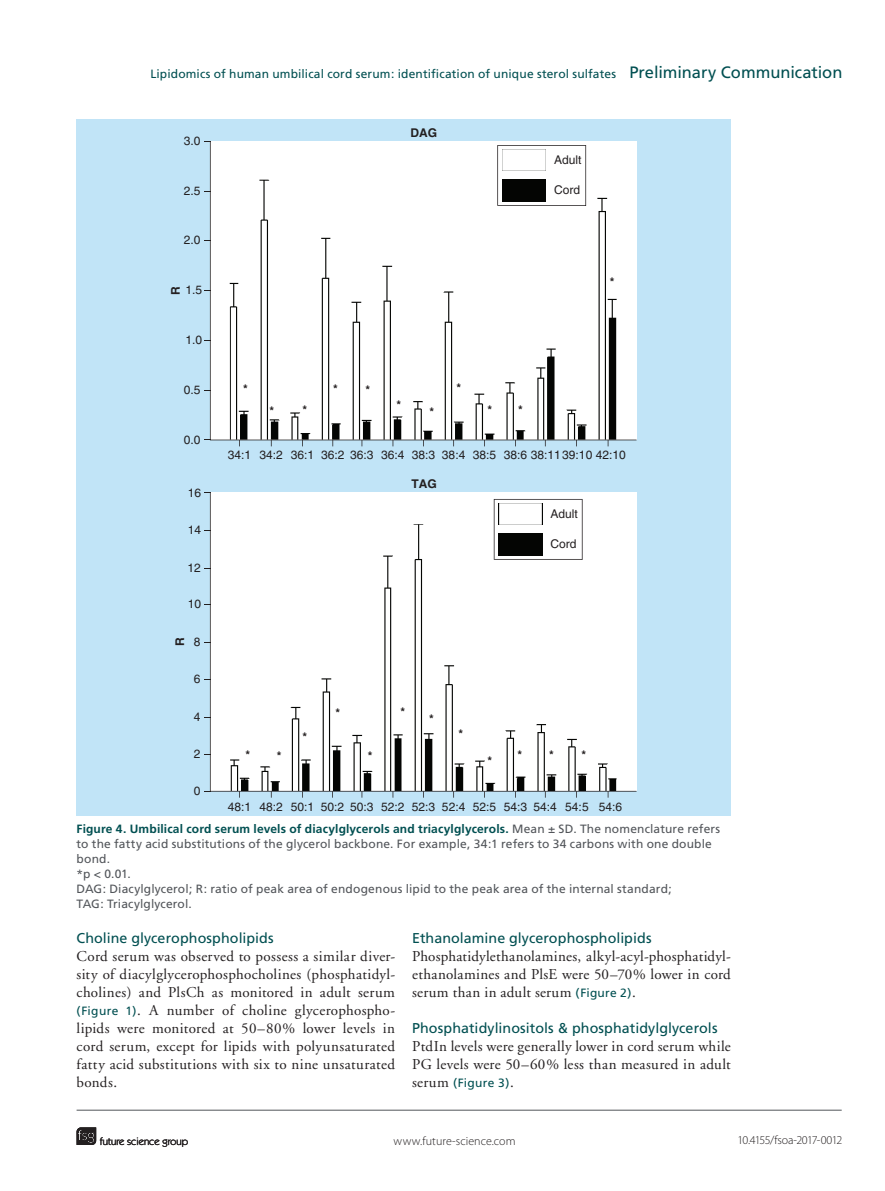
<style>
.page{position:relative;width:885px;height:1191px;background:#fff}
.page>*{position:absolute;margin:0;border:0;box-sizing:border-box;transform-origin:0 0}
.t1{font:15px/18px "Adobe Garamond";letter-spacing:.02em;color:#231f20;text-align:justify}
.t2{font:14.25px "Frutiger";letter-spacing:.005em;color:#004f51}
.t3{font:12px/15px "Frutiger";letter-spacing:.01em;color:#52555a}
.t4{font:12px "Helvetica LT Std";color:#231f20}
.t5{font:12px "Frutiger";letter-spacing:.01em;color:#004f51}
.t6{font:700 12px "Helvetica LT Std";color:#231f20}
.t7{font:300 12px "Myriad Pro";letter-spacing:-.005em;color:#231f20}
.t8{font:300 12px "Myriad Pro";letter-spacing:-.06em;color:#231f20}
.t9{font:10.5px "Itc Kabel";color:#231f20}
.s1{font-size:16.5px}
.s2{font-weight:700;color:#004f51}
.s3{font-family:"Frutiger";font-size:12px;color:#004f51}
.s4{font-family:"Adobe Garamond";font-size:15px;color:#231f20}
</style>
<div class="page">
<hr style="left:77px;top:1109px;width:764px;height:1px;background:#52555a">
<svg style="left:77px;top:1127px;width:19px;height:18px"></svg>
<div style="left:77px;top:119px;width:653px;height:697px;background:#c1e4f7"></div>
<svg style="left:210px;top:141px;width:426px;height:299px;background:#efefef"></svg>
<svg style="left:497px;top:145px;width:89px;height:61px;background:#efefef"></svg>
<img style="left:502px;top:149px;width:43px;height:22px">
<img style="left:502px;top:179px;width:43px;height:23px">
<div style="left:210px;top:492px;width:426px;height:299px;background:#fff"></div>
<svg style="left:493px;top:499px;width:89px;height:61px;background:#ececec"></svg>
<img style="left:498px;top:503px;width:44px;height:22px">
<img style="left:498px;top:533px;width:44px;height:22px">
<p class="t5" style="left:150px;top:67px;width:693px">Lipidomics of human umbilical cord serum: identification of unique sterol sulfates <span class="s1">Preliminary Communication</span></p>
<p class="t4" style="left:184px;top:134px;width:18px">3.0</p>
<p class="t4" style="left:184px;top:184px;width:18px">2.5</p>
<p class="t4" style="left:184px;top:233px;width:18px">2.0</p>
<p class="t4" style="left:185px;top:283px;width:18px">1.5</p>
<p class="t6" style="left:168px;top:295px;width:10px;rotate:-90deg">R</p>
<p class="t4" style="left:185px;top:333px;width:18px">1.0</p>
<p class="t4" style="left:184px;top:383px;width:18px">0.5</p>
<p class="t4" style="left:184px;top:432px;width:18px">0.0</p>
<p class="t4" style="left:188px;top:485px;width:15px">16</p>
<p class="t4" style="left:188px;top:523px;width:15px">14</p>
<p class="t4" style="left:188px;top:560px;width:15px">12</p>
<p class="t4" style="left:188px;top:597px;width:15px">10</p>
<p class="t6" style="left:172px;top:646px;width:10px;rotate:-90deg">R</p>
<p class="t4" style="left:194px;top:635px;width:8px">8</p>
<p class="t4" style="left:194px;top:671px;width:8px">6</p>
<p class="t4" style="left:194px;top:709px;width:8px">4</p>
<p class="t4" style="left:194px;top:746px;width:8px">2</p>
<p class="t4" style="left:194px;top:783px;width:8px">0</p>
<p class="t6" style="left:410px;top:125px;width:28px">DAG</p>
<p class="t4" style="left:554px;top:152px;width:29px">Adult</p>
<p class="t4" style="left:554px;top:183px;width:28px">Cord</p>
<p class="t6" style="left:609px;top:275px;width:6px">*</p>
<p class="t6" style="left:243px;top:381px;width:6px">*</p>
<p class="t6" style="left:269px;top:403px;width:39px">* *</p>
<p class="t6" style="left:333px;top:382px;width:38px">* *</p>
<p class="t6" style="left:396px;top:397px;width:6px">*</p>
<p class="t6" style="left:429px;top:404px;width:6px">*</p>
<p class="t6" style="left:456px;top:381px;width:6px">*</p>
<p class="t6" style="left:487px;top:403px;width:37px">* *</p>
<p class="t4" style="left:228px;top:448px;width:399px">34:1 34:2 36:1 36:2 36:3 36:4 38:3 38:4 38:5 38:6 38:1139:10 42:10</p>
<p class="t6" style="left:411px;top:477px;width:27px">TAG</p>
<p class="t4" style="left:550px;top:506px;width:29px">Adult</p>
<p class="t4" style="left:550px;top:537px;width:28px">Cord</p>
<p class="t6" style="left:245px;top:747px;width:6px">*</p>
<p class="t6" style="left:277px;top:749px;width:6px">*</p>
<p class="t6" style="left:302px;top:729px;width:6px">*</p>
<p class="t6" style="left:335px;top:705px;width:6px">*</p>
<p class="t6" style="left:368px;top:748px;width:6px">*</p>
<p class="t6" style="left:400px;top:705px;width:6px">*</p>
<p class="t6" style="left:429px;top:711px;width:6px">*</p>
<p class="t6" style="left:458px;top:726px;width:6px">*</p>
<p class="t6" style="left:487px;top:753px;width:6px">*</p>
<p class="t6" style="left:517px;top:747px;width:38px">* *</p>
<p class="t6" style="left:581px;top:747px;width:6px">*</p>
<p class="t4" style="left:228px;top:799px;width:396px">48:1 48:2 50:1 50:2 50:3 52:2 52:3 52:4 52:5 54:3 54:4 54:5 54:6</p>
<p class="t3" style="left:77px;top:821px;width:645px"><span class="s2">Figure 4. Umbilical cord serum levels of diacylglycerols and triacylglycerols.</span> Mean ± SD. The nomenclature refers to the fatty acid substitutions of the glycerol backbone. For example, 34:1 refers to 34 carbons with one double bond.<br>*p &lt; 0.01.<br>DAG: Diacylglycerol; R: ratio of peak area of endogenous lipid to the peak area of the internal standard;<br>TAG: Triacylglycerol.</p>
<p class="t2" style="left:77px;top:929px;width:199px">Choline glycerophospholipids</p>
<p class="t1" style="left:77px;top:947px;width:320px">Cord serum was observed to possess a similar diver&shy;sity of diacylglycerophosphocholines (phosphatidyl&shy;cholines) and PlsCh as monitored in adult serum <span class="s3">(Figure 1)</span>. A number of choline glycerophospho&shy;lipids were monitored at 50–80% lower levels in cord serum, except for lipids with polyunsaturated fatty acid substitutions with six to nine unsaturated bonds.</p>
<p class="t2" style="left:412px;top:929px;width:241px">Ethanolamine glycerophospholipids</p>
<p class="t1" style="left:412px;top:947px;width:320px">Phosphatidylethanolamines, alkyl-acyl-phosphatidyl&shy;ethanolamines and PlsE were 50–70% lower in cord serum than in adult serum <span class="s3">(Figure 2)</span>.</p>
<p class="t2" style="left:412px;top:1019px;width:307px">Phosphatidylinositols &amp; phosphatidylglycerols</p>
<p class="t1" style="left:412px;top:1037px;width:320px">PtdIn levels were generally lower in cord serum while<br>PG levels were 50–60% less than measured in adult</p>
<p class="t5" style="left:412px;top:1075px;width:103px"><span class="s4">serum</span> (Figure 3)<span class="s4">.</span></p>
<p class="t9" style="left:100px;top:1135px;width:90px">future science group</p>
<p class="t7" style="left:393px;top:1134px;width:123px">www.future-science.com</p>
<p class="t8" style="left:737px;top:1133px;width:106px">10.4155/fsoa-2017-0012</p>
</div>
